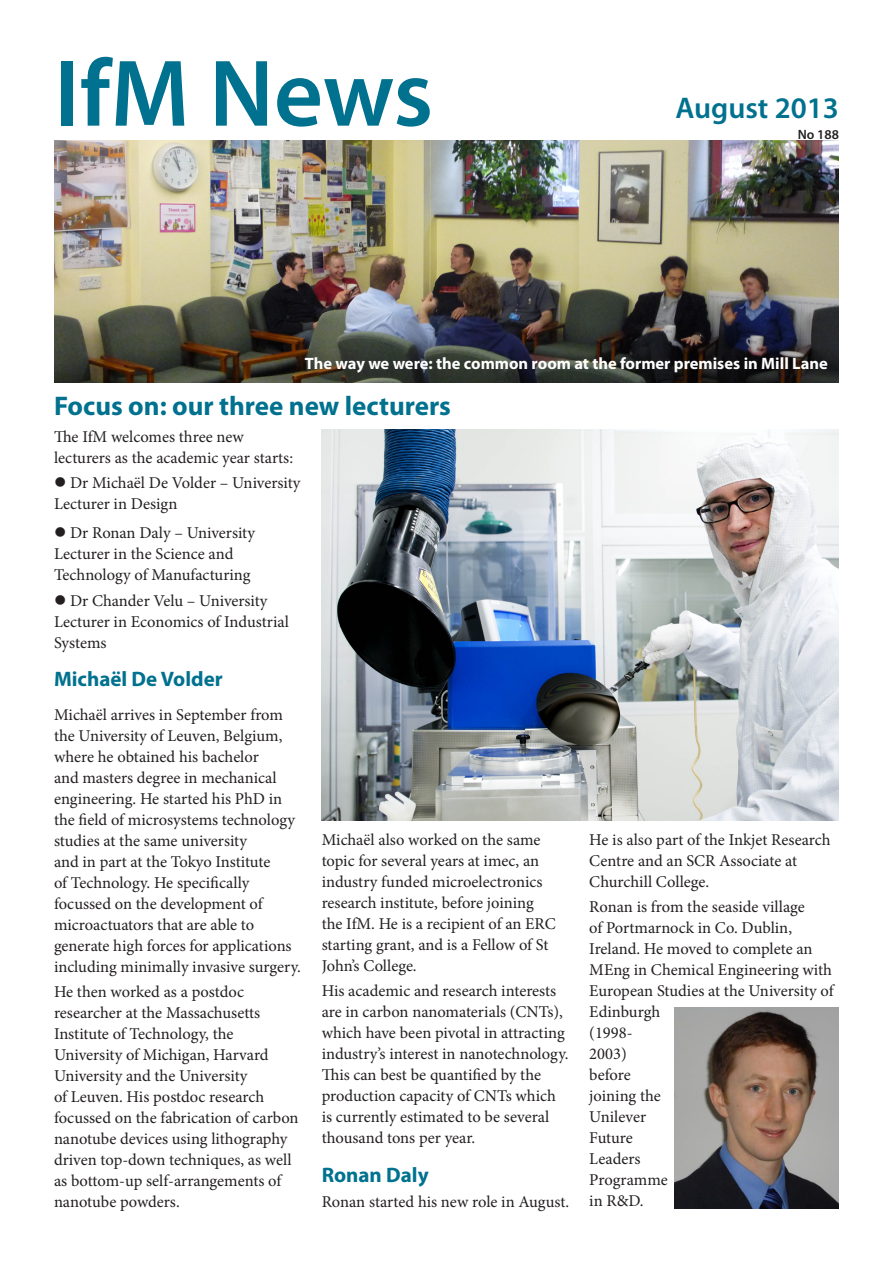
<style>
.page{position:relative;width:893px;height:1263px;background:#fff}
.page>*{position:absolute;margin:0;border:0;box-sizing:border-box;transform-origin:0 0}
.t1{font:600 95.55px "Myriad Pro";color:#00718e}
.t2{font:600 30px "Myriad Pro";color:#00718e}
.Subhead{font:700 27px "Myriad Pro";color:#00718e}
.Subhead-2{font:700 21px "Myriad Pro";color:#00718e}
.Subhead-3{font:16.5px/21px "Minion Pro";color:#231f20}
.Subhead-4{font:700 16.5px "Myriad Pro";color:#fff}
.t3{font:600 13.5px "Myriad Pro";color:#231f20}
</style>
<div class="page">
<img style="left:54px;top:140px;width:785px;height:243px">
<img style="left:674px;top:1008px;width:165px;height:201px">
<img style="left:321px;top:429px;width:518px;height:391px">
<p class="t1" style="left:54px;top:33px;width:381px">IfM News</p>
<p class="t2" style="left:675px;top:89px;width:165px">August 2013</p>
<p class="t3" style="left:798px;top:125px;width:43px">No 188</p>
<p class="Subhead-4" style="left:305px;top:352px;width:524px">The way we were: the common room at the former premises in Mill Lane</p>
<p class="Subhead" style="left:54px;top:388px;width:399px">Focus on: our three new lecturers</p>
<p class="Subhead-3" style="left:54px;top:426px;width:241px">The IfM welcomes three new lecturers as the academic year starts:</p>
<p class="Subhead-3" style="left:54px;top:472px;width:248px">● Dr Michaël De Volder – University<br>Lecturer in Design</p>
<p class="Subhead-3" style="left:54px;top:523px;width:202px">● Dr Ronan Daly – University<br>Lecturer in the Science and<br>Technology of Manufacturing</p>
<p class="Subhead-3" style="left:54px;top:590px;width:237px">● Dr Chander Velu – University<br>Lecturer in Economics of Industrial<br>Systems</p>
<p class="Subhead-2" style="left:54px;top:665px;width:170px">Michaël De Volder</p>
<p class="Subhead-3" style="left:54px;top:704px;width:248px">Michaël arrives in September from the University of Leuven, Belgium, where he obtained his bachelor<br>and masters degree in mechanical engineering. He started his PhD in the field of microsystems technology studies at the same university<br>and in part at the Tokyo Institute<br>of Technology. He specifically focussed on the development of microactuators that are able to generate high forces for applications including minimally invasive surgery.</p>
<p class="Subhead-3" style="left:54px;top:981px;width:246px">He then worked as a postdoc researcher at the Massachusetts<br>Institute of Technology, the<br>University of Michigan, Harvard<br>University and the University<br>of Leuven. His postdoc research focussed on the fabrication of carbon nanotube devices using lithography driven top-down techniques, as well as bottom-up self-arrangements of nanotube powders.</p>
<p class="Subhead-3" style="left:322px;top:829px;width:235px">Michaël also worked on the same topic for several years at imec, an industry funded microelectronics research institute, before joining the IfM. He is a recipient of an ERC starting grant, and is a Fellow of St<br>John’s College.</p>
<p class="Subhead-3" style="left:322px;top:981px;width:248px">His academic and research interests are in carbon nanomaterials (CNTs), which have been pivotal in attracting industry’s interest in nanotechnology.<br>This can best be quantified by the production capacity of CNTs which is currently estimated to be several thousand tons per year.</p>
<p class="Subhead-2" style="left:322px;top:1161px;width:108px">Ronan Daly</p>
<p class="Subhead-3" style="left:322px;top:1191px;width:249px">Ronan started his new role in August.</p>
<p class="Subhead-3" style="left:589px;top:829px;width:243px">He is also part of the Inkjet Research<br>Centre and an SCR Associate at<br>Churchill College.</p>
<p class="Subhead-3" style="left:589px;top:897px;width:246px">Ronan is from the seaside village<br>of Portmarnock in Co. Dublin,<br>Ireland. He moved to complete an<br>MEng in Chemical Engineering with<br>European Studies at the University of<br>Edinburgh<br>(1998-<br>2003)<br>before<br>joining the<br>Unilever<br>Future<br>Leaders<br>Programme<br>in R&amp;D.</p>
</div>
